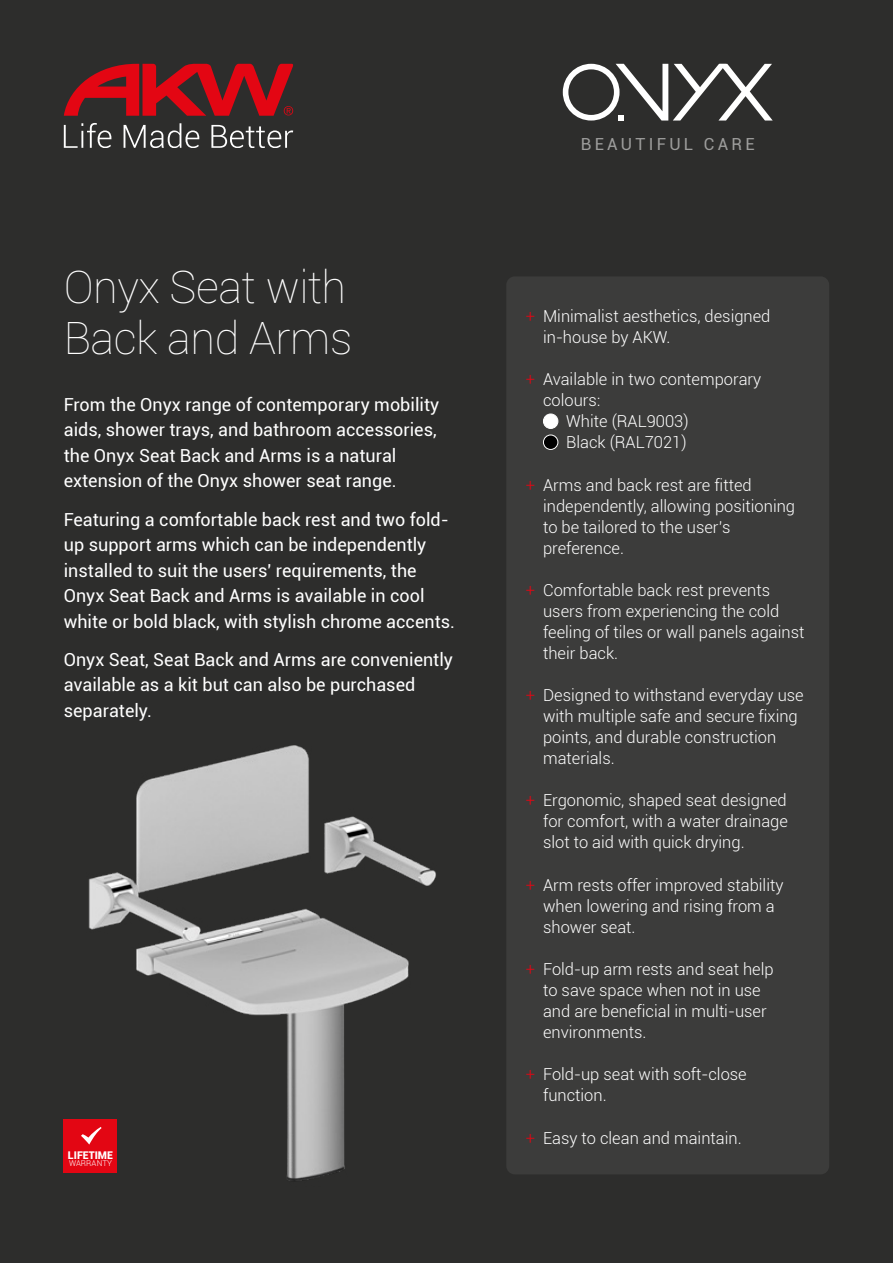
<style>
.page{position:relative;width:893px;height:1263px;background:#2d2d2c}
.page>*{position:absolute;margin:0;border:0;box-sizing:border-box;transform-origin:0 0}
.t1{font:100 45px/51px "Roboto";letter-spacing:-.01em;color:#fff}
.t2{font:18px/25.5px "Roboto";color:#fff}
.t3{font:16.65px "Roboto";letter-spacing:.2em;color:#9d9d9c}
.t4{font:300 16.5px/21px "Roboto";color:#fff}
.t5{font:900 10.65px "Roboto";color:#fff}
.t6{font:300 7.95px "Roboto";color:#fff}
.s1{color:#e30613}
</style>
<div class="page">
<div style="left:506px;top:276px;width:323px;height:898px;background:#3c3c3b;border-radius:9px"></div>
<img style="left:79px;top:745px;width:357px;height:436px">
<svg style="left:64px;top:64px;width:229px;height:52px"></svg>
<svg style="left:64px;top:123px;width:47px;height:25px"></svg>
<svg style="left:124px;top:123px;width:75px;height:25px"></svg>
<svg style="left:211px;top:125px;width:82px;height:23px"></svg>
<div style="left:543px;top:414px;width:15px;height:14px;background:#fff;border-radius:50%"></div>
<div style="left:543px;top:414px;width:15px;height:15px;border:1px solid #fff;border-radius:50%"></div>
<div style="left:543px;top:435px;width:15px;height:14px;background:#000;border-radius:50%"></div>
<div style="left:543px;top:435px;width:15px;height:15px;border:1px solid #fff;border-radius:50%"></div>
<svg style="left:563px;top:64px;width:210px;height:57px"></svg>
<div style="left:64px;top:1120px;width:53px;height:53px;background:#e30613"></div>
<svg style="left:81px;top:1127px;width:20px;height:17px"></svg>
<h1 class="t1" style="left:64px;top:260px;width:290px">Onyx Seat with<br>Back and Arms</h1>
<p class="t2" style="left:64px;top:391px;width:377px">From the Onyx range of contemporary mobility aids, shower trays, and bathroom accessories, the Onyx Seat Back and Arms is a natural extension of the Onyx shower seat range.</p>
<p class="t2" style="left:64px;top:506px;width:393px">Featuring a comfortable back rest and two fold&shy;up support arms which can be independently installed to suit the users' requirements, the Onyx Seat Back and Arms is available in cool white or bold black, with stylish chrome accents.</p>
<p class="t2" style="left:64px;top:646px;width:391px">Onyx Seat, Seat Back and Arms are conveniently available as a kit but can also be purchased separately.</p>
<p class="t5" style="left:68px;top:1148px;width:47px">LIFETIME</p>
<p class="t6" style="left:69px;top:1158px;width:45px">WARRANTY</p>
<p class="t3" style="left:581px;top:132px;width:175px">BEAUTIFUL CARE</p>
<p class="t4" style="left:543px;top:305px;width:229px;text-indent:-17px"><span class="s1">+</span> Minimalist aesthetics, designed in-house by AKW.</p>
<p class="t4" style="left:526px;top:368px;width:237px"><span class="s1">+</span> Available in two contemporary</p>
<p class="t4" style="left:543px;top:389px;width:59px">colours:</p>
<p class="t4" style="left:566px;top:410px;width:124px">White (RAL9003)</p>
<p class="t4" style="left:566px;top:431px;width:122px">Black (RAL7021)</p>
<p class="t4" style="left:543px;top:474px;width:254px;text-indent:-17px"><span class="s1">+</span> Arms and back rest are fitted independently, allowing positioning to be tailored to the user’s preference.</p>
<p class="t4" style="left:543px;top:579px;width:263px;text-indent:-17px"><span class="s1">+</span> Comfortable back rest prevents users from experiencing the cold feeling of tiles or wall panels against their back.</p>
<p class="t4" style="left:543px;top:684px;width:262px;text-indent:-17px"><span class="s1">+</span> Designed to withstand everyday use with multiple safe and secure fixing points, and durable construction materials.</p>
<p class="t4" style="left:543px;top:789px;width:246px;text-align:justify;text-indent:-17px"><span class="s1">+</span> Ergonomic, shaped seat designed for comfort, with a water drainage slot to aid with quick drying.</p>
<p class="t4" style="left:543px;top:874px;width:242px;text-indent:-17px"><span class="s1">+</span> Arm rests offer improved stability when lowering and rising from a shower seat.</p>
<p class="t4" style="left:543px;top:958px;width:232px;text-indent:-17px"><span class="s1">+</span> Fold-up arm rests and seat help to save space when not in use and are beneficial in multi-user environments.</p>
<p class="t4" style="left:543px;top:1063px;width:205px;text-indent:-17px"><span class="s1">+</span> Fold-up seat with soft-close function.</p>
<p class="t4" style="left:526px;top:1127px;width:217px"><span class="s1">+</span> Easy to clean and maintain.</p>
</div>
